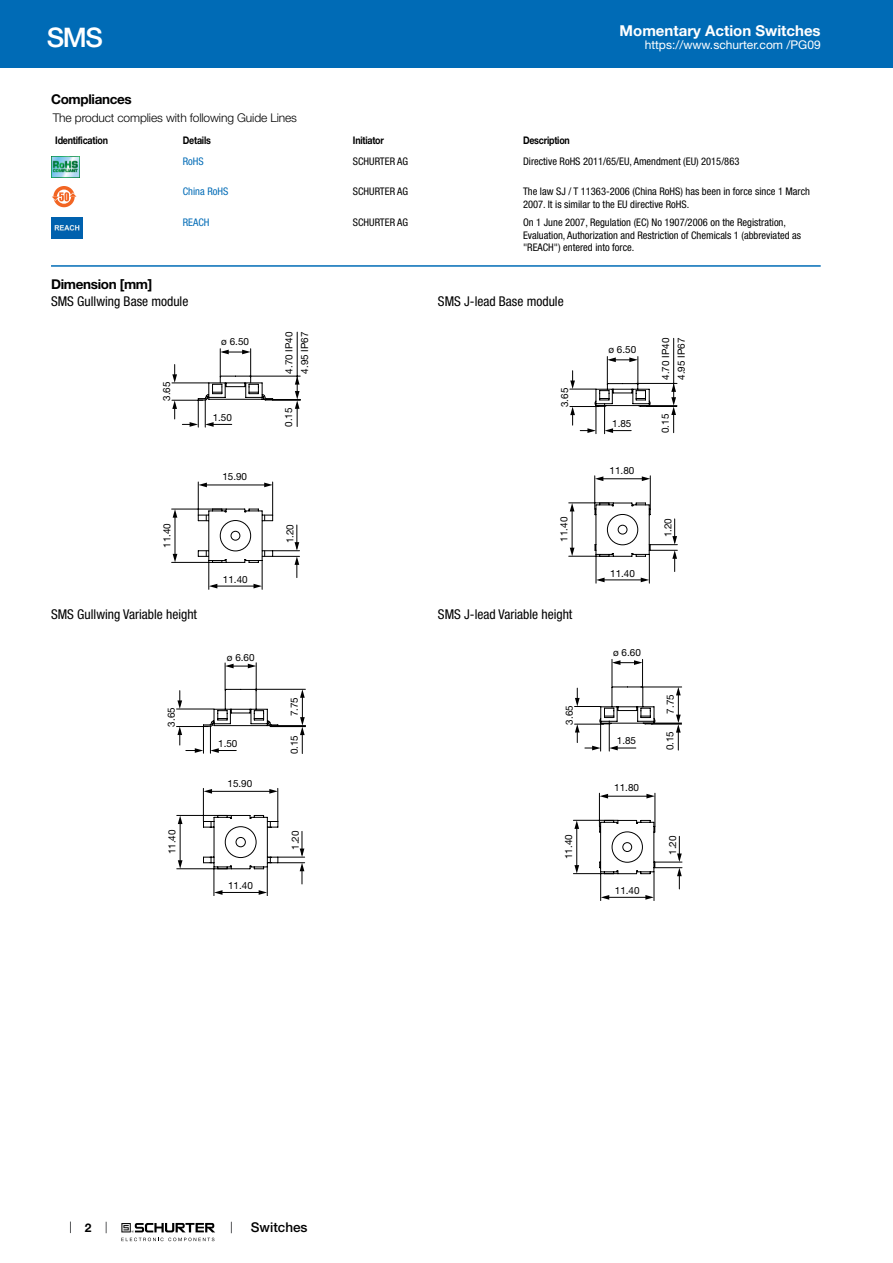
<style>
.page{position:relative;width:893px;height:1263px;background:#fff}
.page>*{position:absolute;margin:0;border:0;box-sizing:border-box;transform-origin:0 0}
.t1{font:500 27px "Helvetica Neue LT";color:#fff}
.t2{font:700 15px "Helvetica Neue LT";color:#fff}
.t3{font:condensed 13.5px "Helvetica Neue LT";color:#000}
.t4{font:700 13.5px "Helvetica Neue LT";letter-spacing:-.025em;color:#000}
.t5{font:500 13.5px "Helvetica Neue LT";color:#000}
.t6{font:300 12px "Helvetica Neue LT";letter-spacing:-.01em;color:#000}
.t7{font:12px "Helvetica Neue LT";color:#fff}
.t8{font:700 12px "Helvetica Neue LT";color:#000}
.t9{font:condensed 10.5px/12.6px "Helvetica Neue LT";color:#000}
.t10{font:700 10.5px "Helvetica Neue LT";letter-spacing:-.025em;color:#000;scale:.85 1}
.t11{font:condensed 10.5px "Helvetica Neue LT";color:#006bb6}
.t12{font:9.9px/15.6px "Helvetica Neue LT";color:#000}
</style>
<div class="page">
<svg style="left:70px;top:1221px;width:1px;height:12px"></svg>
<svg style="left:121px;top:1223px;width:94px;height:18px"></svg>
<div style="left:0;top:0;width:893px;height:68px;background:#006bb6"></div>
<img style="left:51px;top:156px;width:29px;height:21px">
<svg style="left:53px;top:186px;width:22px;height:21px"></svg>
<svg style="left:57px;top:190px;width:14px;height:14px"></svg>
<svg style="left:52px;top:192px;width:25px;height:9px"></svg>
<img style="left:51px;top:217px;width:32px;height:21px">
<hr style="left:51px;top:265px;width:770px;height:2px;background:#006bb6">
<hr style="left:297px;top:332px;width:1px;height:63px;background:#000">
<svg style="left:172px;top:349px;width:128px;height:240px"></svg>
<hr style="left:673px;top:338px;width:1px;height:63px;background:#000">
<hr style="left:569px;top:503px;width:44px;height:1px;background:#000">
<hr style="left:569px;top:556px;width:44px;height:1px;background:#000">
<svg style="left:570px;top:356px;width:107px;height:227px"></svg>
<hr style="left:270px;top:726px;width:36px;height:1px;background:#000">
<hr style="left:267px;top:725px;width:39px;height:1px;background:#000">
<svg style="left:177px;top:663px;width:128px;height:233px"></svg>
<hr style="left:573px;top:820px;width:45px;height:1px;background:#000">
<hr style="left:573px;top:873px;width:45px;height:1px;background:#000">
<svg style="left:574px;top:659px;width:108px;height:241px"></svg>
<h1 class="t1" style="left:47px;top:21px;width:58px">SMS</h1>
<h2 class="t2" style="left:620px;top:21px;width:203px">Momentary Action Switches</h2>
<p class="t7" style="left:645px;top:38px;width:178px">https://www.schurter.com /PG09</p>
<p class="t4" style="left:51px;top:91px;width:82px">Compliances</p>
<p class="t6" style="left:53px;top:110px;width:246px">The product complies with following Guide Lines</p>
<p class="t10" style="left:55px;top:134px;width:64px">Identification</p>
<p class="t10" style="left:183px;top:134px;width:35px">Details</p>
<p class="t10" style="left:353px;top:134px;width:38px">Initiator</p>
<p class="t10" style="left:523px;top:134px;width:57px">Description</p>
<p class="t11" style="left:183px;top:156px;width:22px">RoHS</p>
<p class="t9" style="left:353px;top:155px;width:57px">SCHURTER AG</p>
<p class="t9" style="left:523px;top:155px;width:218px">Directive RoHS 2011/65/EU, Amendment (EU) 2015/863</p>
<p class="t11" style="left:183px;top:185px;width:47px">China RoHS</p>
<p class="t9" style="left:353px;top:185px;width:57px">SCHURTER AG</p>
<p class="t9" style="left:523px;top:185px;width:289px">The law SJ / T 11363-2006 (China RoHS) has been in force since 1 March<br>2007. It is similar to the EU directive RoHS.</p>
<p class="t11" style="left:183px;top:216px;width:28px">REACH</p>
<p class="t9" style="left:353px;top:216px;width:57px">SCHURTER AG</p>
<p class="t9" style="left:523px;top:216px;width:279px">On 1 June 2007, Regulation (EC) No 1907/2006 on the Registration,<br>Evaluation, Authorization and Restriction of Chemicals 1 (abbreviated as "REACH") entered into force.</p>
<p class="t4" style="left:51px;top:275px;width:103px">Dimension [mm]</p>
<p class="t3" style="left:51px;top:293px;width:139px">SMS Gullwing Base module</p>
<p class="t12" style="left:221px;top:334px;width:29px">ø 6.50</p>
<p class="t12" style="left:159px;top:401px;width:21px;rotate:-90deg">3.65</p>
<p class="t12" style="left:281px;top:427px;width:21px;rotate:-90deg">0.15</p>
<p class="t3" style="left:438px;top:293px;width:127px">SMS J-lead Base module</p>
<p class="t12" style="left:281px;top:374px;width:44px;rotate:-90deg">4.70 IP40<br>4.95 IP67</p>
<p class="t12" style="left:658px;top:380px;width:44px;rotate:-90deg">4.70 IP40<br>4.95 IP67</p>
<p class="t12" style="left:608px;top:342px;width:29px">ø 6.50</p>
<p class="t12" style="left:557px;top:407px;width:21px;rotate:-90deg">3.65</p>
<p class="t12" style="left:213px;top:409px;width:21px">1.50</p>
<p class="t12" style="left:657px;top:433px;width:21px;rotate:-90deg">0.15</p>
<p class="t12" style="left:612px;top:415px;width:21px">1.85</p>
<p class="t12" style="left:222px;top:469px;width:26px">15.90</p>
<p class="t12" style="left:610px;top:462px;width:26px">11.80</p>
<p class="t12" style="left:159px;top:548px;width:26px;rotate:-90deg">11.40</p>
<p class="t12" style="left:282px;top:543px;width:21px;rotate:-90deg">1.20</p>
<p class="t12" style="left:223px;top:571px;width:26px">11.40</p>
<p class="t12" style="left:556px;top:542px;width:26px;rotate:-90deg">11.40</p>
<p class="t12" style="left:660px;top:537px;width:21px;rotate:-90deg">1.20</p>
<p class="t12" style="left:610px;top:565px;width:26px">11.40</p>
<p class="t3" style="left:51px;top:606px;width:148px">SMS Gullwing Variable height</p>
<p class="t3" style="left:438px;top:606px;width:136px">SMS J-lead Variable height</p>
<p class="t12" style="left:227px;top:649px;width:29px">ø 6.60</p>
<p class="t12" style="left:613px;top:645px;width:29px">ø 6.60</p>
<p class="t12" style="left:163px;top:727px;width:21px;rotate:-90deg">3.65</p>
<p class="t12" style="left:286px;top:716px;width:21px;rotate:-90deg">7.75</p>
<p class="t12" style="left:561px;top:724px;width:21px;rotate:-90deg">3.65</p>
<p class="t12" style="left:662px;top:713px;width:21px;rotate:-90deg">7.75</p>
<p class="t12" style="left:218px;top:735px;width:21px">1.50</p>
<p class="t12" style="left:286px;top:754px;width:21px;rotate:-90deg">0.15</p>
<p class="t12" style="left:617px;top:733px;width:21px">1.85</p>
<p class="t12" style="left:662px;top:750px;width:21px;rotate:-90deg">0.15</p>
<p class="t12" style="left:227px;top:775px;width:26px">15.90</p>
<p class="t12" style="left:614px;top:780px;width:26px">11.80</p>
<p class="t12" style="left:164px;top:854px;width:26px;rotate:-90deg">11.40</p>
<p class="t12" style="left:287px;top:850px;width:21px;rotate:-90deg">1.20</p>
<p class="t12" style="left:228px;top:878px;width:26px">11.40</p>
<p class="t12" style="left:561px;top:859px;width:26px;rotate:-90deg">11.40</p>
<p class="t12" style="left:665px;top:855px;width:21px;rotate:-90deg">1.20</p>
<p class="t12" style="left:615px;top:882px;width:26px">11.40</p>
<p class="t8" style="left:85px;top:1220px;width:8px">2</p>
<p class="t5" style="left:251px;top:1219px;width:58px">Switches</p>
</div>
